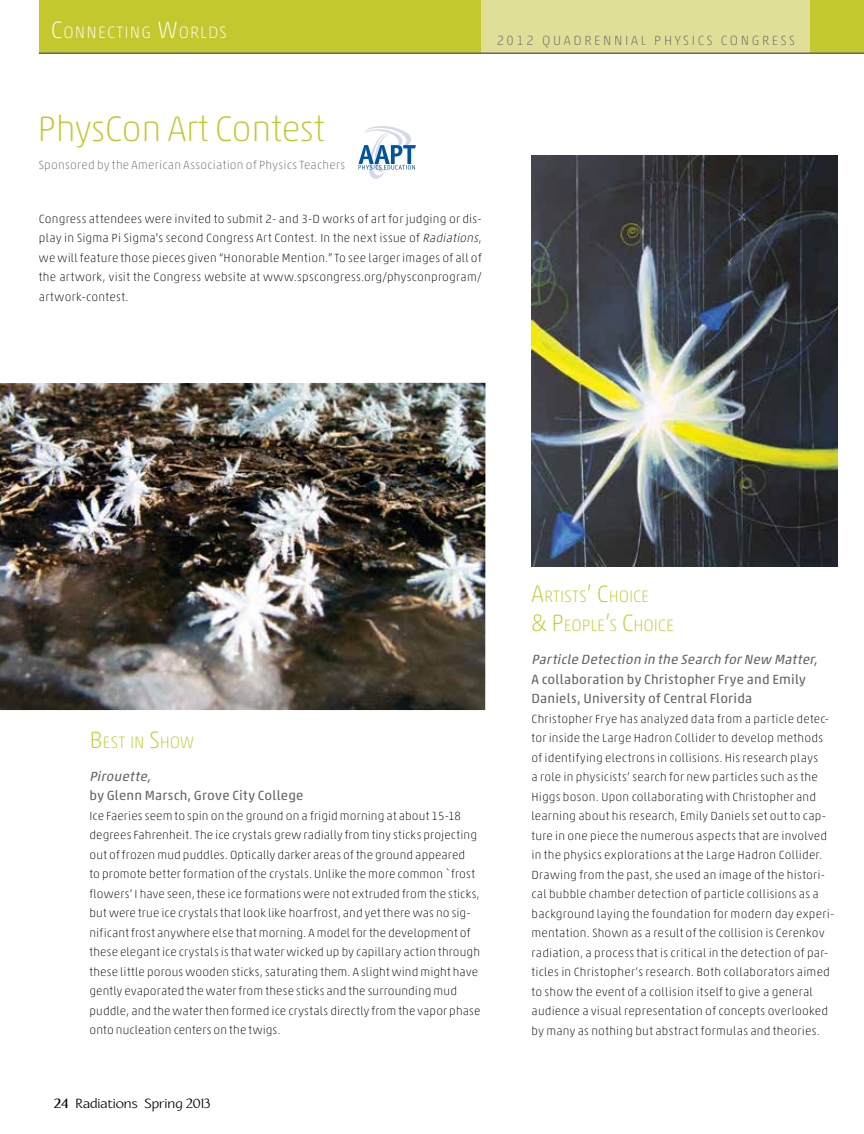
<style>
.page{position:relative;width:864px;height:1134px;background:#fff}
.page>*{position:absolute;margin:0;border:0;box-sizing:border-box;transform-origin:0 0}
.t1{font:100 36px "Akko Rounded Pro";letter-spacing:-.01em;color:#c3c82f}
.t2{font:100 16.8px/28.8px "Akko Rounded Pro";color:#c3c82f}
.t3{font:100 16.8px "Akko Rounded Pro";letter-spacing:.07em;color:#fff}
.t4{font:13.5px/19.5px "Akko Rounded Pro";letter-spacing:.015em;color:#666767}
.t5{font:italic 13.5px "Akko Rounded Pro";color:#666767}
.t6{font:100 13.5px "Akko Rounded Pro";letter-spacing:.2em;color:#666767}
.t7{font:13.5px "Aperto Com";color:#000}
.t8{font:100 12px/19.5px "Akko Rounded Pro";letter-spacing:.02em;color:#000}
.t9{font:100 12px "Akko Rounded Pro";letter-spacing:.025em;color:#666767}
.s1{font-size:24px}
.s2{font-style:italic}
.s3{font-weight:700}
</style>
<div class="page">
<div style="left:39px;top:0;width:443px;height:54px;background:#c3c82f"></div>
<div style="left:482px;top:0;width:328px;height:54px;background:#dfdf97"></div>
<div style="left:810px;top:0;width:54px;height:54px;background:#c3c82f"></div>
<img style="left:532px;top:156px;width:306px;height:410px">
<img style="left:0;top:383px;width:486px;height:327px">
<hr style="left:39px;top:52px;width:825px;height:2px;background:#666767">
<svg style="left:359px;top:126px;width:57px;height:53px"></svg>
<h2 class="t3" style="left:51px;top:23px;width:178px"><span class="s1">C</span>ONNECTING <span class="s1">W</span>ORLDS</h2>
<p class="t6" style="left:497px;top:32px;width:300px">2012 Quadrennial Physics Congress</p>
<h1 class="t1" style="left:37px;top:107px;width:289px">PhysCon Art Contest</h1>
<p class="t9" style="left:39px;top:158px;width:308px">Sponsored by the American Association of Physics Teachers</p>
<p class="t8" style="left:39px;top:209px;width:444px;text-align:justify">Congress attendees were invited to submit 2- and 3-D works of art for judging or dis&shy;play in Sigma Pi Sigma's second Congress Art Contest. In the next issue of <span class="s2">Radiations</span>, we will feature those pieces given “Honorable Mention.” To see larger images of all of the artwork, visit the Congress website at www.spscongress.org/physconprogram/ artwork-contest.</p>
<h2 class="t2" style="left:89px;top:727px;width:106px"><span class="s1">B</span>EST IN <span class="s1">S</span>HOW</h2>
<p class="t5" style="left:89px;top:768px;width:66px">Pirouette,</p>
<p class="t4" style="left:89px;top:786px;width:216px">by Glenn Marsch, Grove City College</p>
<p class="t8" style="left:89px;top:806px;width:393px">Ice Faeries seem to spin on the ground on a frigid morning at about 15-18 degrees Fahrenheit. The ice crystals grew radially from tiny sticks projecting out of frozen mud puddles. Optically darker areas of the ground appeared<br>to promote better formation of the crystals. Unlike the more common `frost flowers’ I have seen, these ice formations were not extruded from the sticks, but were true ice crystals that look like hoarfrost, and yet there was no sig&shy;nificant frost anywhere else that morning. A model for the development of these elegant ice crystals is that water wicked up by capillary action through these little porous wooden sticks, saturating them. A slight wind might have gently evaporated the water from these sticks and the surrounding mud puddle, and the water then formed ice crystals directly from the vapor phase onto nucleation centers on the twigs.</p>
<p class="t7" style="left:54px;top:1095px;width:158px"><span class="s3">24</span> Radiations Spring 2013</p>
<h2 class="t2" style="left:532px;top:582px;width:144px"><span class="s1">A</span>RTISTS<span class="s1">’ C</span>HOICE<br><span class="s1">&amp; P</span>EOPLE<span class="s1">’</span>S <span class="s1">C</span>HOICE</h2>
<p class="t5" style="left:532px;top:651px;width:291px">Particle Detection in the Search forNew Matter,</p>
<p class="t4" style="left:532px;top:669px;width:276px">A collaboration by Christopher Frye and Emily<br>Daniels, University of Central Florida</p>
<p class="t8" style="left:532px;top:709px;width:304px">Christopher Frye has analyzed data from a particle detec&shy;tor inside the Large Hadron Collider to develop methods of identifying electrons in collisions. His research plays<br>a role in physicists’ search for new particles such as the Higgs boson. Upon collaborating with Christopher and learning about his research, Emily Daniels set out to cap&shy;ture in one piece the numerous aspects that are involved in the physics explorations at the Large Hadron Collider.<br>Drawing from the past, she used an image of the histori&shy;cal bubble chamber detection of particle collisions as a background laying the foundation for modern day experi&shy;mentation. Shown as a result of the collision is Cerenkov radiation, a process that is critical in the detection of par&shy;ticles in Christopher’s research. Both collaborators aimed to show the event of a collision itself to give a general audience a visual representation of concepts overlooked by many as nothing but abstract formulas and theories.</p>
</div>
